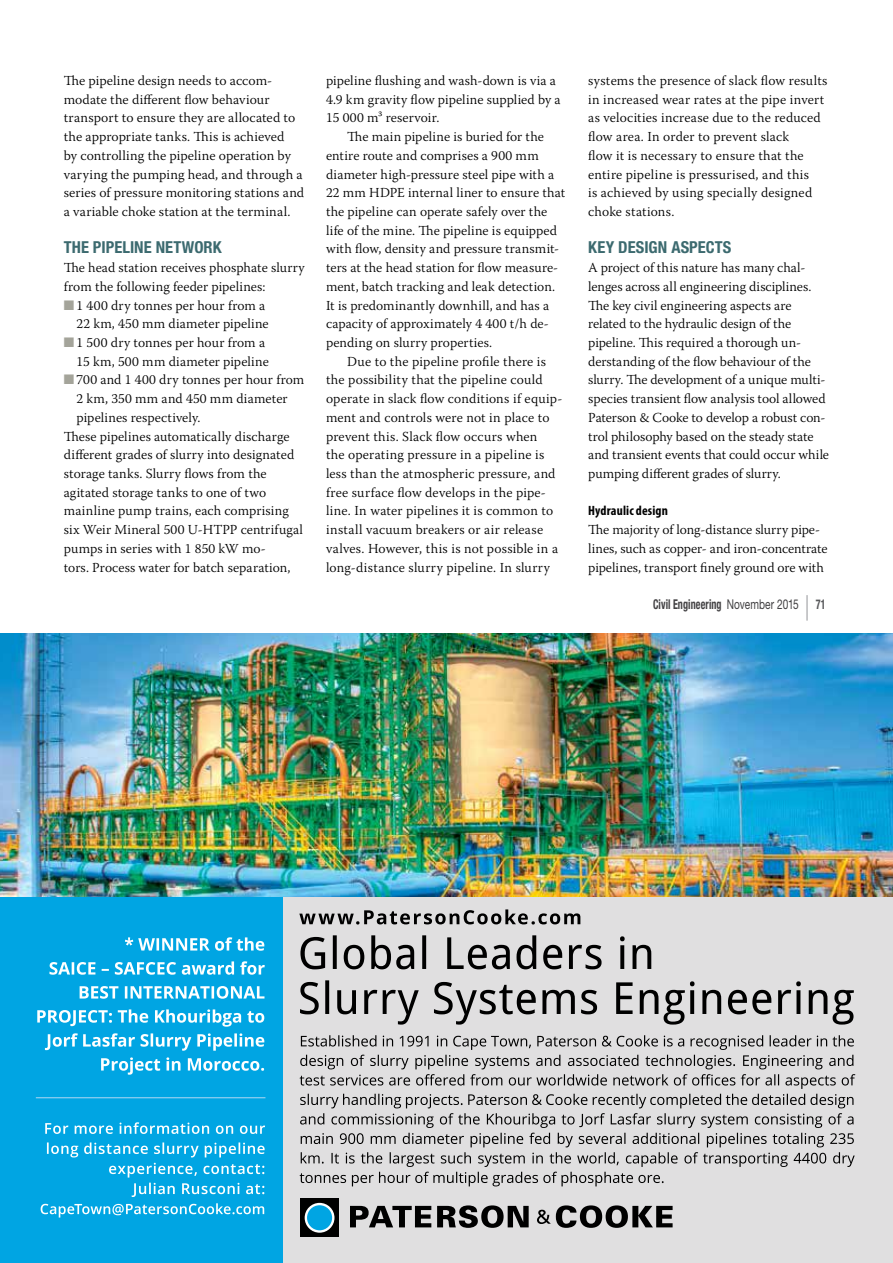
<style>
.page{position:relative;width:893px;height:1263px;background:#fff}
.page>*{position:absolute;margin:0;border:0;box-sizing:border-box;transform-origin:0 0}
.t1{font:700 condensed 16.5px "Helvetica Neue";letter-spacing:.005em;color:#3c6a6f}
.t2{font:300 13.65px/18.8px "Warnock Pro";letter-spacing:.01em;color:#000}
.t3{font:700 condensed 13.5px "Helvetica Neue";letter-spacing:.01em;color:#414042;scale:.75 1}
.t4{font:700 condensed 13.5px "Myriad Pro";letter-spacing:.01em;color:#000}
.s1{font-weight:400;font-stretch:normal}
.s2{color:#58595b}
</style>
<div class="page">
<svg style="left:807px;top:595px;width:1px;height:26px"></svg>
<img style="left:0;top:634px;width:893px;height:264px">
<div style="left:282px;top:898px;width:611px;height:365px;background:#e0dfe0"></div>
<div style="left:0;top:898px;width:282px;height:365px;background:#00a5e3"></div>
<svg style="left:300px;top:980px;width:554px;height:44px"></svg>
<svg style="left:300px;top:935px;width:351px;height:34px"></svg>
<div style="left:300px;top:1199px;width:39px;height:38px;background:#000"></div>
<svg style="left:305px;top:1203px;width:29px;height:30px"></svg>
<div style="left:307px;top:1205px;width:25px;height:25px;background:#00a5e3;border-radius:50%"></div>
<svg style="left:350px;top:1206px;width:81px;height:21px"></svg>
<svg style="left:437px;top:1205px;width:92px;height:23px"></svg>
<svg style="left:537px;top:1205px;width:136px;height:23px"></svg>
<svg style="left:41px;top:1203px;width:223px;height:14px"></svg>
<svg style="left:109px;top:1163px;width:155px;height:34px"></svg>
<svg style="left:47px;top:1142px;width:218px;height:15px"></svg>
<svg style="left:45px;top:1122px;width:220px;height:12px"></svg>
<svg style="left:299px;top:909px;width:281px;height:15px"></svg>
<svg style="left:300px;top:1035px;width:555px;height:151px"></svg>
<svg style="left:101px;top:1057px;width:163px;height:18px"></svg>
<svg style="left:45px;top:1033px;width:219px;height:18px"></svg>
<svg style="left:37px;top:1009px;width:227px;height:18px"></svg>
<svg style="left:80px;top:986px;width:184px;height:13px"></svg>
<svg style="left:49px;top:961px;width:216px;height:14px"></svg>
<svg style="left:125px;top:937px;width:139px;height:14px"></svg>
<hr style="left:36px;top:1097px;width:229px;height:1px;background:#b2d8f3">
<p class="t2" style="left:64px;top:71px;width:242px">The pipeline design needs to accom&shy;modate the different flow behaviour transport to ensure they are allocated to the appropriate tanks. This is achieved<br>by controlling the pipeline operation by varying the pumping head, and through a series of pressure monitoring stations and a variable choke station at the terminal.</p>
<p class="t1" style="left:64px;top:238px;width:159px">THE PIPELINE NETWORK</p>
<p class="t2" style="left:64px;top:258px;width:242px">The head station receives phosphate slurry</p>
<p class="t2" style="left:64px;top:277px;width:203px">from the following feeder pipelines:</p>
<p class="t2" style="left:77px;top:295px;width:190px">1 400 dry tonnes per hour from a</p>
<p class="t2" style="left:77px;top:314px;width:194px">22 km, 450 mm diameter pipeline</p>
<p class="t2" style="left:77px;top:333px;width:190px">1 500 dry tonnes per hour from a</p>
<p class="t2" style="left:77px;top:352px;width:194px">15 km, 500 mm diameter pipeline</p>
<p class="t2" style="left:77px;top:370px;width:229px">700 and 1 400 dry tonnes per hour from</p>
<p class="t2" style="left:77px;top:389px;width:213px">2 km, 350 mm and 450 mm diameter</p>
<p class="t2" style="left:77px;top:408px;width:126px">pipelines respectively.</p>
<p class="t2" style="left:64px;top:426px;width:227px">These pipelines automatically discharge</p>
<p class="t2" style="left:64px;top:445px;width:232px">different grades of slurry into designated</p>
<p class="t2" style="left:64px;top:464px;width:204px">storage tanks. Slurry flows from the</p>
<p class="t2" style="left:64px;top:483px;width:204px">agitated storage tanks to one of two</p>
<p class="t2" style="left:64px;top:501px;width:227px">mainline pump trains, each comprising</p>
<p class="t2" style="left:64px;top:520px;width:241px">six Weir Mineral 500 U-HTPP centrifugal</p>
<p class="t2" style="left:64px;top:539px;width:203px">pumps in series with 1 850 kW mo-</p>
<p class="t2" style="left:64px;top:557px;width:228px">tors. Process water for batch separation,</p>
<p class="t2" style="left:326px;top:71px;width:236px">pipeline flushing and wash-down is via a<br>4.9 km gravity flow pipeline supplied by a<br>15 000 m³ reservoir.</p>
<p class="t2" style="left:326px;top:127px;width:241px;text-indent:21px">The main pipeline is buried for the entire route and comprises a 900 mm diameter high-pressure steel pipe with a 22 mm HDPE internal liner to ensure that the pipeline can operate safely over the life of the mine. The pipeline is equipped with flow, density and pressure transmit&shy;ters at the head station for flow measure&shy;ment, batch tracking and leak detection.<br>It is predominantly downhill, and has a capacity of approximately 4 400 t/h de&shy;pending on slurry properties.</p>
<p class="t2" style="left:326px;top:352px;width:238px;text-indent:21px">Due to the pipeline profile there is the possibility that the pipeline could operate in slack flow conditions if equip&shy;ment and controls were not in place to prevent this. Slack flow occurs when<br>the operating pressure in a pipeline is less than the atmospheric pressure, and free surface flow develops in the pipe&shy;line. In water pipelines it is common to install vacuum breakers or air release valves. However, this is not possible in a long-distance slurry pipeline. In slurry</p>
<p class="t2" style="left:588px;top:71px;width:241px">systems the presence of slack flow results in increased wear rates at the pipe invert as velocities increase due to the reduced flow area. In order to prevent slack<br>flow it is necessary to ensure that the entire pipeline is pressurised, and this<br>is achieved by using specially designed choke stations.</p>
<p class="t1" style="left:588px;top:238px;width:145px">KEY DESIGN ASPECTS</p>
<p class="t2" style="left:588px;top:258px;width:242px">A project of this nature has many chal&shy;lenges across all engineering disciplines.<br>The key civil engineering aspects are related to the hydraulic design of the pipeline. This required a thorough un&shy;derstanding of the flow behaviour of the slurry. The development of a unique multi&shy;species transient flow analysis tool allowed Paterson &amp; Cooke to develop a robust con&shy;trol philosophy based on the steady state and transient events that could occur while pumping different grades of slurry.</p>
<p class="t4" style="left:588px;top:502px;width:81px">Hydraulic design</p>
<p class="t2" style="left:588px;top:520px;width:241px">The majority of long-distance slurry pipe&shy;lines, such as copper- and iron-concentrate pipelines, transport finely ground ore with</p>
<p class="t3" style="left:653px;top:596px;width:232px">Civil Engineering <span class="s1">November 2015</span> <span class="s2">71</span></p>
</div>
